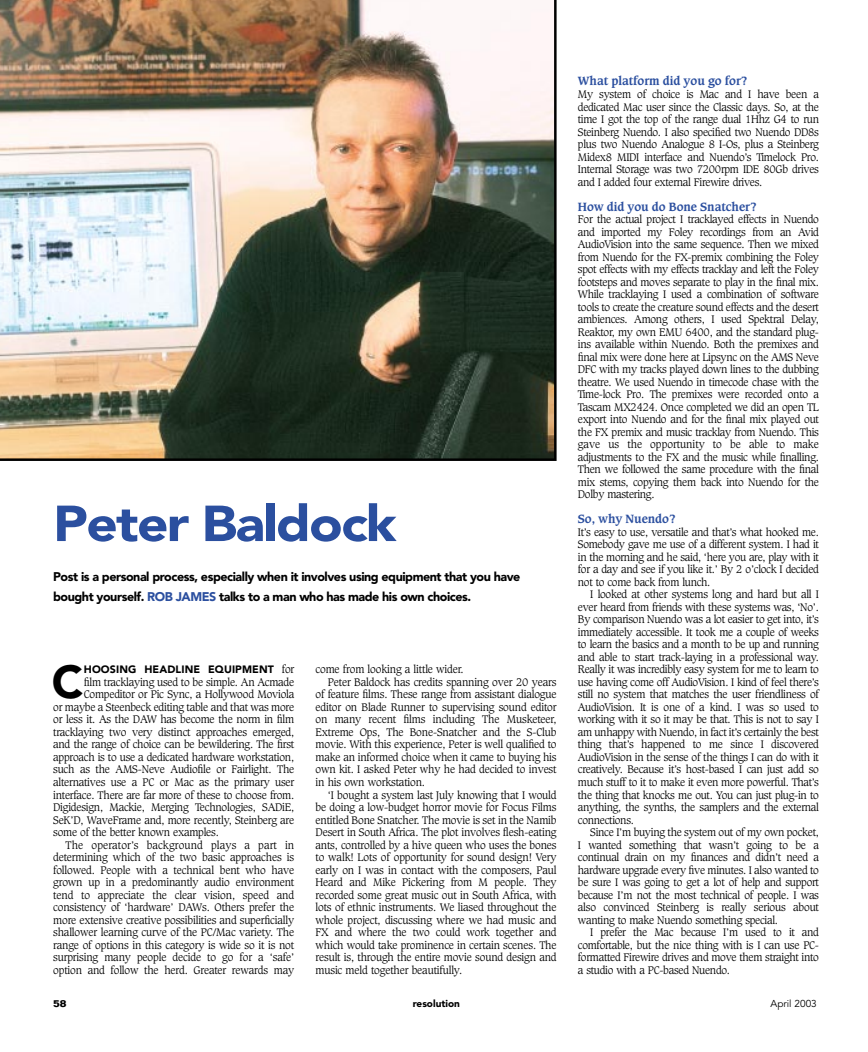
<style>
.page{position:relative;width:868px;height:1052px;background:#fff}
.page>*{position:absolute;margin:0;border:0;box-sizing:border-box;transform-origin:0 0}
.t1{font:900 50px "Avenir";letter-spacing:-.03em;color:#2b4f9f;scale:1.1 1}
.t2{font:900 45.88px "Avenir";color:#000}
.t3{font:900 12.5px/20px "Avenir";letter-spacing:-.035em;color:#000}
.t4{font:700 11.5px "Caxton";letter-spacing:-.005em;color:#2b4f9f}
.t5{font:300 10.62px/12.5px "Caxton";letter-spacing:-.01em;color:#000;text-align:justify}
.t6{font:300 10.62px "Caxton";letter-spacing:.01em;color:#000}
.t7{font:900 10.62px "Avenir";letter-spacing:.01em;color:#000}
.t8{font:900 10px "Avenir";color:#000}
.t9{font:10px "Avenir";color:#000}
.t10{font:700 10px "Folio";color:#000}
.s1{color:#2b4f9f}
.s2{font-family:"Caxton";font-weight:300}
</style>
<div class="page">
<img style="left:0;top:0;width:556px;height:461px">
<h1 class="t1" style="left:53px;top:503px;width:313px">Peter Baldock</h1>
<p class="t3" style="left:53px;top:567px;width:469px">Post is a personal process, especially when it involves using equipment that you have bought yourself. <span class="s1">ROB JAMES</span> talks to a man who has made his own choices.</p>
<h2 class="t2" style="left:52px;top:663px;width:33px">C</h2>
<p class="t7" style="left:84px;top:665px;width:212px">HOOSING HEADLINE EQUIPMENT <span class="s2">for</span></p>
<p class="t5" style="left:84px;top:676px;width:212px">film tracklaying used to be simple. An Acmade</p>
<p class="t5" style="left:84px;top:689px;width:212px">Compeditor or Pic Sync, a Hollywood Moviola</p>
<p class="t5" style="left:53px;top:701px;width:242px">or maybe a Steenbeck editing table and that was more</p>
<p class="t5" style="left:53px;top:714px;width:242px">or less it. As the DAW has become the norm in film</p>
<p class="t5" style="left:53px;top:726px;width:242px">tracklaying two very distinct approaches emerged,</p>
<p class="t5" style="left:53px;top:739px;width:242px">and the range of choice can be bewildering. The first</p>
<p class="t5" style="left:53px;top:751px;width:242px">approach is to use a dedicated hardware workstation,</p>
<p class="t5" style="left:53px;top:764px;width:242px">such as the AMS-Neve Audiofile or Fairlight. The</p>
<p class="t5" style="left:53px;top:776px;width:242px">alternatives use a PC or Mac as the primary user</p>
<p class="t5" style="left:53px;top:789px;width:242px">interface. There are far more of these to choose from.</p>
<p class="t5" style="left:53px;top:801px;width:242px">Digidesign, Mackie, Merging Technologies, SADiE,</p>
<p class="t5" style="left:53px;top:814px;width:242px">SeK’D, WaveFrame and, more recently, Steinberg are</p>
<p class="t5" style="left:53px;top:826px;width:167px">some of the better known examples.</p>
<p class="t6" style="left:66px;top:839px;width:230px">The operator’s background plays a part in</p>
<p class="t5" style="left:53px;top:851px;width:242px">determining which of the two basic approaches is</p>
<p class="t5" style="left:53px;top:864px;width:242px">followed. People with a technical bent who have</p>
<p class="t5" style="left:53px;top:876px;width:242px">grown up in a predominantly audio environment</p>
<p class="t5" style="left:53px;top:889px;width:242px">tend to appreciate the clear vision, speed and</p>
<p class="t5" style="left:53px;top:901px;width:242px">consistency of ‘hardware’ DAWs. Others prefer the</p>
<p class="t5" style="left:53px;top:914px;width:242px">more extensive creative possibilities and superficially</p>
<p class="t5" style="left:53px;top:926px;width:242px">shallower learning curve of the PC/Mac variety. The</p>
<p class="t5" style="left:53px;top:939px;width:242px">range of options in this category is wide so it is not</p>
<p class="t5" style="left:53px;top:951px;width:242px">surprising many people decide to go for a ‘safe’</p>
<p class="t5" style="left:53px;top:964px;width:242px">option and follow the herd. Greater rewards may</p>
<p class="t5" style="left:315px;top:664px;width:150px">come from looking a little wider.</p>
<p class="t5" style="left:328px;top:676px;width:230px">Peter Baldock has credits spanning over 20 years</p>
<p class="t5" style="left:315px;top:689px;width:242px">of feature films. These range from assistant dialogue</p>
<p class="t5" style="left:315px;top:701px;width:242px">editor on Blade Runner to supervising sound editor</p>
<p class="t5" style="left:315px;top:714px;width:242px">on many recent films including The Musketeer,</p>
<p class="t5" style="left:315px;top:726px;width:242px">Extreme Ops, The Bone-Snatcher and the S-Club</p>
<p class="t5" style="left:315px;top:739px;width:242px">movie. With this experience, Peter is well qualified to</p>
<p class="t5" style="left:315px;top:751px;width:242px">make an informed choice when it came to buying his</p>
<p class="t5" style="left:315px;top:764px;width:242px">own kit. I asked Peter why he had decided to invest</p>
<p class="t5" style="left:315px;top:776px;width:111px">in his own workstation.</p>
<p class="t5" style="left:328px;top:789px;width:230px">‘I bought a system last July knowing that I would</p>
<p class="t5" style="left:315px;top:801px;width:242px">be doing a low-budget horror movie for Focus Films</p>
<p class="t5" style="left:315px;top:814px;width:242px">entitled Bone Snatcher. The movie is set in the Namib</p>
<p class="t5" style="left:315px;top:826px;width:242px">Desert in South Africa. The plot involves flesh-eating</p>
<p class="t5" style="left:315px;top:839px;width:242px">ants, controlled by a hive queen who uses the bones</p>
<p class="t5" style="left:315px;top:851px;width:242px">to walk! Lots of opportunity for sound design! Very</p>
<p class="t5" style="left:315px;top:864px;width:242px">early on I was in contact with the composers, Paul</p>
<p class="t5" style="left:315px;top:876px;width:242px">Heard and Mike Pickering from M people. They</p>
<p class="t5" style="left:315px;top:889px;width:242px">recorded some great music out in South Africa, with</p>
<p class="t5" style="left:315px;top:901px;width:242px">lots of ethnic instruments. We liased throughout the</p>
<p class="t5" style="left:315px;top:914px;width:242px">whole project, discussing where we had music and</p>
<p class="t5" style="left:315px;top:926px;width:242px">FX and where the two could work together and</p>
<p class="t5" style="left:315px;top:939px;width:242px">which would take prominence in certain scenes. The</p>
<p class="t5" style="left:315px;top:951px;width:242px">result is, through the entire movie sound design and</p>
<p class="t5" style="left:315px;top:964px;width:148px">music meld together beautifully.</p>
<p class="t4" style="left:578px;top:76px;width:171px">What platform did you go for?</p>
<p class="t5" style="left:578px;top:89px;width:242px">My system of choice is Mac and I have been a dedicated Mac user since the Classic days. So, at the time I got the top of the range dual 1Hhz G4 to run Steinberg Nuendo. I also specified two Nuendo DD8s plus two Nuendo Analogue 8 I-Os, plus a Steinberg Midex8 MIDI interface and Nuendo’s Timelock Pro.<br>Internal Storage was two 7200rpm IDE 80Gb drives and I added four external Firewire drives.</p>
<p class="t4" style="left:578px;top:201px;width:180px">How did you do Bone Snatcher?</p>
<p class="t5" style="left:578px;top:214px;width:242px">For the actual project I tracklayed effects in Nuendo and imported my Foley recordings from an Avid AudioVision into the same sequence. Then we mixed from Nuendo for the FX-premix combining the Foley spot effects with my effects tracklay and left the Foley footsteps and moves separate to play in the final mix.<br>While tracklaying I used a combination of software tools to create the creature sound effects and the desert ambiences. Among others, I used Spektral Delay, Reaktor, my own EMU 6400, and the standard plug&shy;ins available within Nuendo. Both the premixes and final mix were done here at Lipsync on the AMS Neve DFC with my tracks played down lines to the dubbing theatre. We used Nuendo in timecode chase with the Time-lock Pro. The premixes were recorded onto a Tascam MX2424. Once completed we did an open TL export into Nuendo and for the final mix played out the FX premix and music tracklay from Nuendo. This gave us the opportunity to be able to make adjustments to the FX and the music while finalling.<br>Then we followed the same procedure with the final mix stems, copying them back into Nuendo for the Dolby mastering.</p>
<p class="t4" style="left:578px;top:513px;width:100px">So, why Nuendo?</p>
<p class="t5" style="left:578px;top:526px;width:242px">It’s easy to use, versatile and that’s what hooked me.<br>Somebody gave me use of a different system. I had it in the morning and he said, ‘here you are, play with it for a day and see if you like it.’ By 2 o’clock I decided not to come back from lunch.</p>
<p class="t5" style="left:578px;top:589px;width:242px;text-indent:12px">I looked at other systems long and hard but all I ever heard from friends with these systems was, ‘No’.<br>By comparison Nuendo was a lot easier to get into, it’s immediately accessible. It took me a couple of weeks to learn the basics and a month to be up and running and able to start track-laying in a professional way.<br>Really it was incredibly easy system for me to learn to use having come off AudioVision. I kind of feel there’s still no system that matches the user friendliness of AudioVision. It is one of a kind. I was so used to working with it so it may be that. This is not to say I am unhappy with Nuendo, in fact it’s certainly the best thing that’s happened to me since I discovered AudioVision in the sense of the things I can do with it creatively. Because it’s host-based I can just add so much stuff to it to make it even more powerful. That’s the thing that knocks me out. You can just plug-in to anything, the synths, the samplers and the external connections.</p>
<p class="t5" style="left:578px;top:826px;width:242px;text-indent:12px">Since I’m buying the system out of my own pocket, I wanted something that wasn’t going to be a continual drain on my finances and didn’t need a hardware upgrade every five minutes. I also wanted to be sure I was going to get a lot of help and support because I’m not the most technical of people. I was also convinced Steinberg is really serious about wanting to make Nuendo something special.</p>
<p class="t5" style="left:578px;top:926px;width:242px;text-indent:12px">I prefer the Mac because I’m used to it and comfortable, but the nice thing with is I can use PC&shy;formatted Firewire drives and move them straight into a studio with a PC-based Nuendo.</p>
<p class="t10" style="left:53px;top:999px;width:15px">58</p>
<p class="t8" style="left:412px;top:999px;width:49px">resolution</p>
<p class="t9" style="left:770px;top:999px;width:48px">April 2003</p>
</div>
